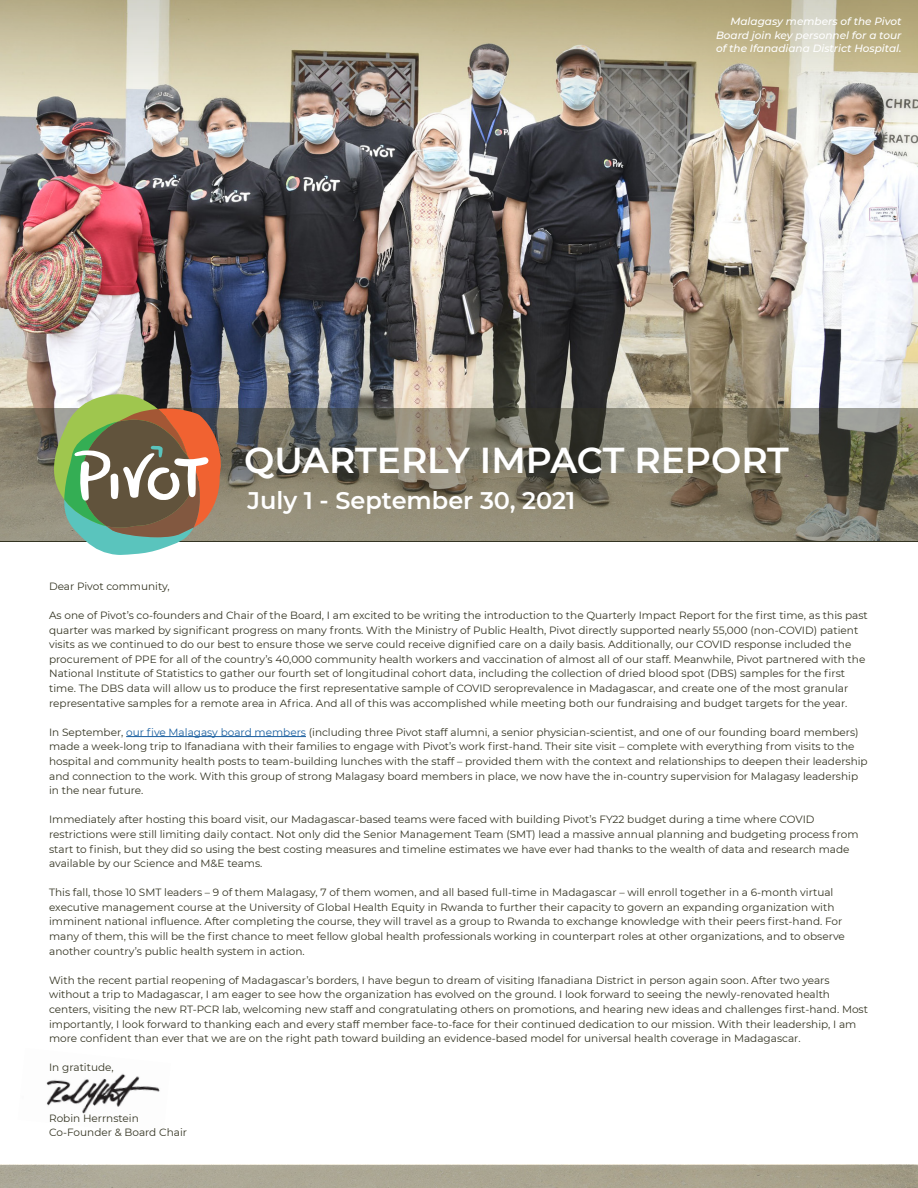
<style>
.page{position:relative;width:918px;height:1188px;background:#fff}
.page>*{position:absolute;margin:0;border:0;box-sizing:border-box;transform-origin:0 0}
.t1{font:600 36px "Montserrat";color:#fff}
.t2{font:600 24px "Montserrat";color:#fff}
.t3{font:10.5px/14.5px "Montserrat";color:#343422}
.t4{font:italic 500 10.5px/13.5px "Montserrat";color:#fff;text-align:justify}
.s1{color:#175d9e}
</style>
<div class="page">
<img style="left:46px;top:1073px;width:114px;height:41px">
<img style="left:0;top:0;width:918px;height:408px">
<svg style="left:0;top:408px;width:918px;height:133px;background:#7b7765"></svg>
<hr style="left:126px;top:736px;width:180px;height:1px;background:#175d9e">
<svg style="left:52px;top:393px;width:169px;height:162px;background:#928e6e"></svg>
<div style="left:0;top:1165px;width:918px;height:23px;background:linear-gradient(to right,#afab9b,#a59f88)"></div>
<p class="t4" style="left:716px;top:14px;width:187px;text-indent:14px">Malagasy members of the Pivot Board join key personnel for a tour of the Ifanadiana District Hospital.</p>
<p class="t1" style="left:244px;top:434px;width:546px">QUARTERLY IMPACT REPORT</p>
<p class="t2" style="left:247px;top:483px;width:329px">July 1 - September 30, 2021</p>
<p class="t3" style="left:49px;top:579px;width:122px">Dear Pivot community,</p>
<p class="t3" style="left:49px;top:608px;width:820px">As one of Pivot’s co-founders and Chair of the Board, I am excited to be writing the introduction to the Quarterly Impact Report for the first time, as this past quarter was marked by significant progress on many fronts. With the Ministry of Public Health, Pivot directly supported nearly 55,000 (non-COVID) patient visits as we continued to do our best to ensure those we serve could receive dignified care on a daily basis. Additionally, our COVID response included the procurement of PPE for all of the country’s 40,000 community health workers and vaccination of almost all of our staff. Meanwhile, Pivot partnered with the National Institute of Statistics to gather our fourth set of longitudinal cohort data, including the collection of dried blood spot (DBS) samples for the first time. The DBS data will allow us to produce the first representative sample of COVID seroprevalence in Madagascar, and create one of the most granular representative samples for a remote area in Africa. And all of this was accomplished while meeting both our fundraising and budget targets for the year.</p>
<p class="t3" style="left:49px;top:724px;width:820px">In September, <span class="s1">our five Malagasy board members</span> (including three Pivot staff alumni, a senior physician-scientist, and one of our founding board members) made a week-long trip to Ifanadiana with their families to engage with Pivot’s work first-hand. Their site visit – complete with everything from visits to the hospital and community health posts to team-building lunches with the staff – provided them with the context and relationships to deepen their leadership and connection to the work. With this group of strong Malagasy board members in place, we now have the in-country supervision for Malagasy leadership in the near future.</p>
<p class="t3" style="left:49px;top:812px;width:811px">Immediately after hosting this board visit, our Madagascar-based teams were faced with building Pivot’s FY22 budget during a time where COVID restrictions were still limiting daily contact. Not only did the Senior Management Team (SMT) lead a massive annual planning and budgeting process from start to finish, but they did so using the best costing measures and timeline estimates we have ever had thanks to the wealth of data and research made available by our Science and M&amp;E teams.</p>
<p class="t3" style="left:49px;top:885px;width:797px">This fall, those 10 SMT leaders – 9 of them Malagasy, 7 of them women, and all based full-time in Madagascar – will enroll together in a 6-month virtual executive management course at the University of Global Health Equity in Rwanda to further their capacity to govern an expanding organization with imminent national influence. After completing the course, they will travel as a group to Rwanda to exchange knowledge with their peers first-hand. For many of them, this will be the first chance to meet fellow global health professionals working in counterpart roles at other organizations, and to observe another country’s public health system in action.</p>
<p class="t3" style="left:49px;top:972px;width:820px">With the recent partial reopening of Madagascar’s borders, I have begun to dream of visiting Ifanadiana District in person again soon. After two years without a trip to Madagascar, I am eager to see how the organization has evolved on the ground. I look forward to seeing the newly-renovated health centers, visiting the new RT-PCR lab, welcoming new staff and congratulating others on promotions, and hearing new ideas and challenges first-hand. Most importantly, I look forward to thanking each and every staff member face-to-face for their continued dedication to our mission. With their leadership, I am more confident than ever that we are on the right path toward building an evidence-based model for universal health coverage in Madagascar.</p>
<p class="t3" style="left:49px;top:1060px;width:66px">In gratitude,</p>
<p class="t3" style="left:49px;top:1111px;width:91px">Robin Herrnstein</p>
<p class="t3" style="left:49px;top:1124px;width:139px">Co-Founder &amp; Board Chair</p>
</div>
